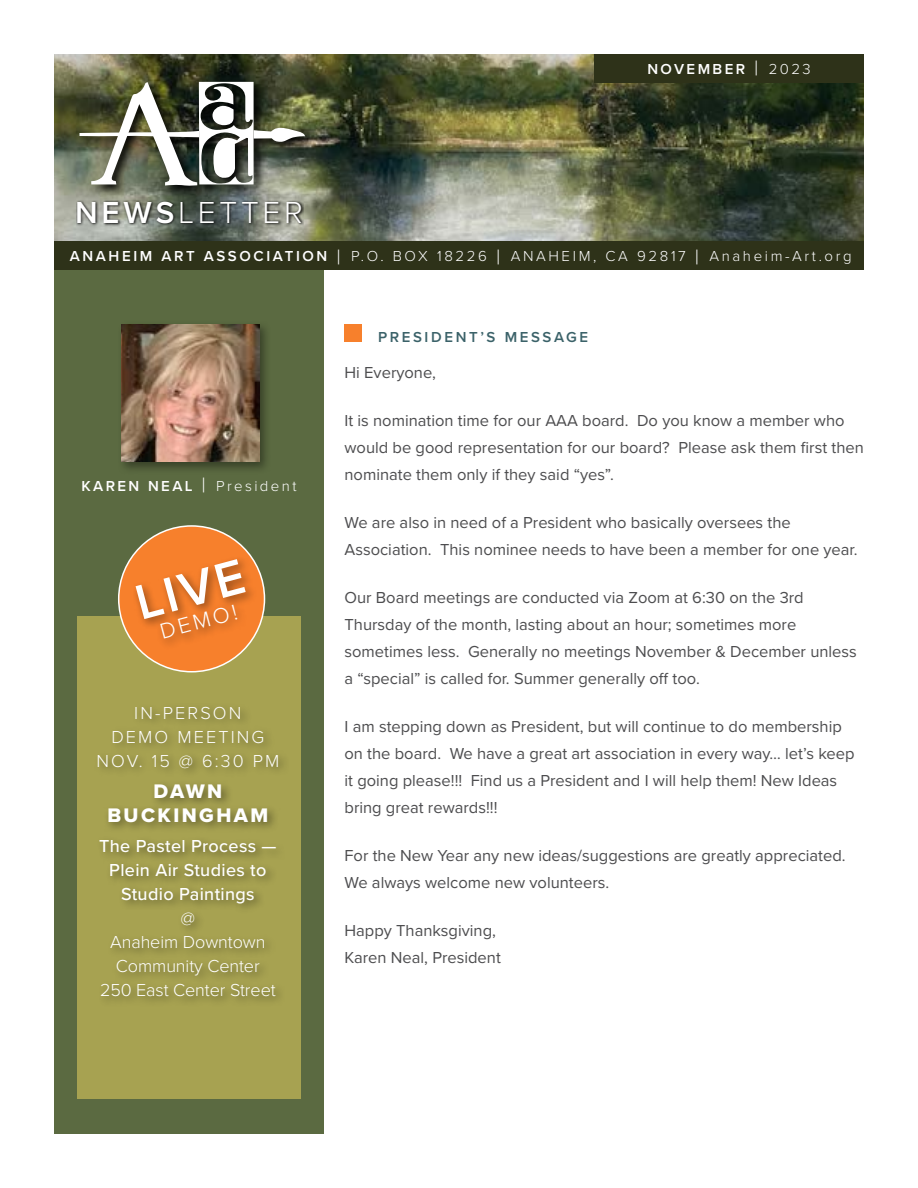
<style>
.page{position:relative;width:918px;height:1188px;background:#fff}
.page>*{position:absolute;margin:0;border:0;box-sizing:border-box;transform-origin:0 0}
.t1{font:600 51px "Proxima Nova";color:#fff}
.t2{font:300 31.5px "Proxima Nova";letter-spacing:.12em;color:#fff}
.t3{font:300 22.5px "Proxima Nova";color:#fff}
.t4{font:20.4px/24px "Proxima Nova Extrabld";letter-spacing:.12em;color:#fff;text-align:center}
.t5{font:300 18px/24px "Proxima Nova";letter-spacing:-.005em;color:#fff;text-align:center}
.t6{font:500 18px/24px "Proxima Nova";letter-spacing:.02em;color:#fff;text-align:center}
.t7{font:300 18px/24px "Proxima Nova";letter-spacing:.12em;color:#fff;text-align:center}
.t8{font:16.5px/27px "Proxima Nova";color:#4d4d4f}
.t9{font:300 15px "Proxima Nova";letter-spacing:.175em;color:#fff}
.t10{font:600 15px "Proxima Nova";letter-spacing:.16em;color:#fff}
.t11{font:600 15px "Proxima Nova";letter-spacing:.175em;color:#3b6269}
.s1{font-weight:600}
.s2{font-weight:300;font-size:21px}
.s3{font-weight:300}
.s4{font-size:21px}
</style>
<div class="page">
<div style="left:54px;top:54px;width:270px;height:1080px;background:#5b6a41"></div>
<img style="left:54px;top:54px;width:810px;height:188px">
<svg style="left:76px;top:79px;width:241px;height:118px;background:#646a53"></svg>
<svg style="left:80px;top:82px;width:225px;height:104px;background:#787c6c"></svg>
<div style="left:54px;top:242px;width:810px;height:28px;background:#2e3219"></div>
<svg style="left:76px;top:200px;width:228px;height:27px;background:#60655e"></svg>
<div style="left:594px;top:54px;width:270px;height:28px;background:#2e3219"></div>
<div style="left:118px;top:320px;width:154px;height:155px;background:#000;opacity:.4"></div>
<img style="left:122px;top:324px;width:137px;height:138px">
<div style="left:345px;top:324px;width:17px;height:18px;background:#f7802c"></div>
<div style="left:77px;top:616px;width:224px;height:483px;background:#a7a251"></div>
<div style="left:94px;top:703px;width:195px;height:304px;background:#000;opacity:.4"></div>
<div style="left:119px;top:526px;width:146px;height:146px;background:#f7802c;border-radius:50%"></div>
<div style="left:131px;top:555px;width:127px;height:96px;background:#000;opacity:.4"></div>
<h2 class="t2" style="left:75px;top:189px;width:229px"><span class="s1">NEWS</span>LETTER</h2>
<p class="t10" style="left:647px;top:57px;width:165px">NOVEMBER <span class="s2">|</span> <span class="s3">2023</span></p>
<p class="t9" style="left:70px;top:245px;width:783px"><span class="s1">ANAHEIM ART ASSOCIATION</span> <span class="s4">|</span> P.O. BOX 18226 <span class="s4">|</span> ANAHEIM, CA 92817 <span class="s4">|</span> Anaheim-Art.org</p>
<p class="t10" style="left:82px;top:475px;width:216px">KAREN NEAL <span class="s2">|</span> <span class="s3">President</span></p>
<h1 class="t1" style="left:127px;top:567px;width:112px;rotate:-15deg">LIVE</h1>
<h3 class="t3" style="left:156px;top:616px;width:80px;rotate:-15deg">DEMO!</h3>
<p class="t7" style="left:96px;top:700px;width:184px">IN-PERSON<br>DEMO MEETING<br>NOV. 15 @ 6:30 PM</p>
<p class="t4" style="left:107px;top:779px;width:162px">DAWN<br>BUCKINGHAM</p>
<p class="t6" style="left:99px;top:834px;width:179px">The Pastel Process —<br>Plein Air Studies to<br>Studio Paintings</p>
<p class="t5" style="left:100px;top:905px;width:177px">@<br>Anaheim Downtown<br>Community Center<br>250 East Center Street</p>
<p class="t11" style="left:378px;top:325px;width:212px">PRESIDENT’S MESSAGE</p>
<p class="t8" style="left:345px;top:358px;width:93px">Hi Everyone,</p>
<p class="t8" style="left:345px;top:406px;width:521px">It is nomination time for our AAA board. Do you know a member who would be good representation for our board? Please ask them first then nominate them only if they said “yes”.</p>
<p class="t8" style="left:345px;top:508px;width:514px">We are also in need of a President who basically oversees the<br>Association. This nominee needs to have been a member for one year.</p>
<p class="t8" style="left:345px;top:583px;width:514px">Our Board meetings are conducted via Zoom at 6:30 on the 3rd Thursday of the month, lasting about an hour; sometimes more sometimes less. Generally no meetings November &amp; December unless a “special” is called for. Summer generally off too.</p>
<p class="t8" style="left:345px;top:712px;width:511px">I am stepping down as President, but will continue to do membership on the board. We have a great art association in every way… let’s keep it going please!!! Find us a President and I will help them! New Ideas bring great rewards!!!</p>
<p class="t8" style="left:345px;top:841px;width:503px">For the New Year any new ideas/suggestions are greatly appreciated.<br>We always welcome new volunteers.</p>
<p class="t8" style="left:345px;top:916px;width:158px">Happy Thanksgiving,<br>Karen Neal, President</p>
</div>
